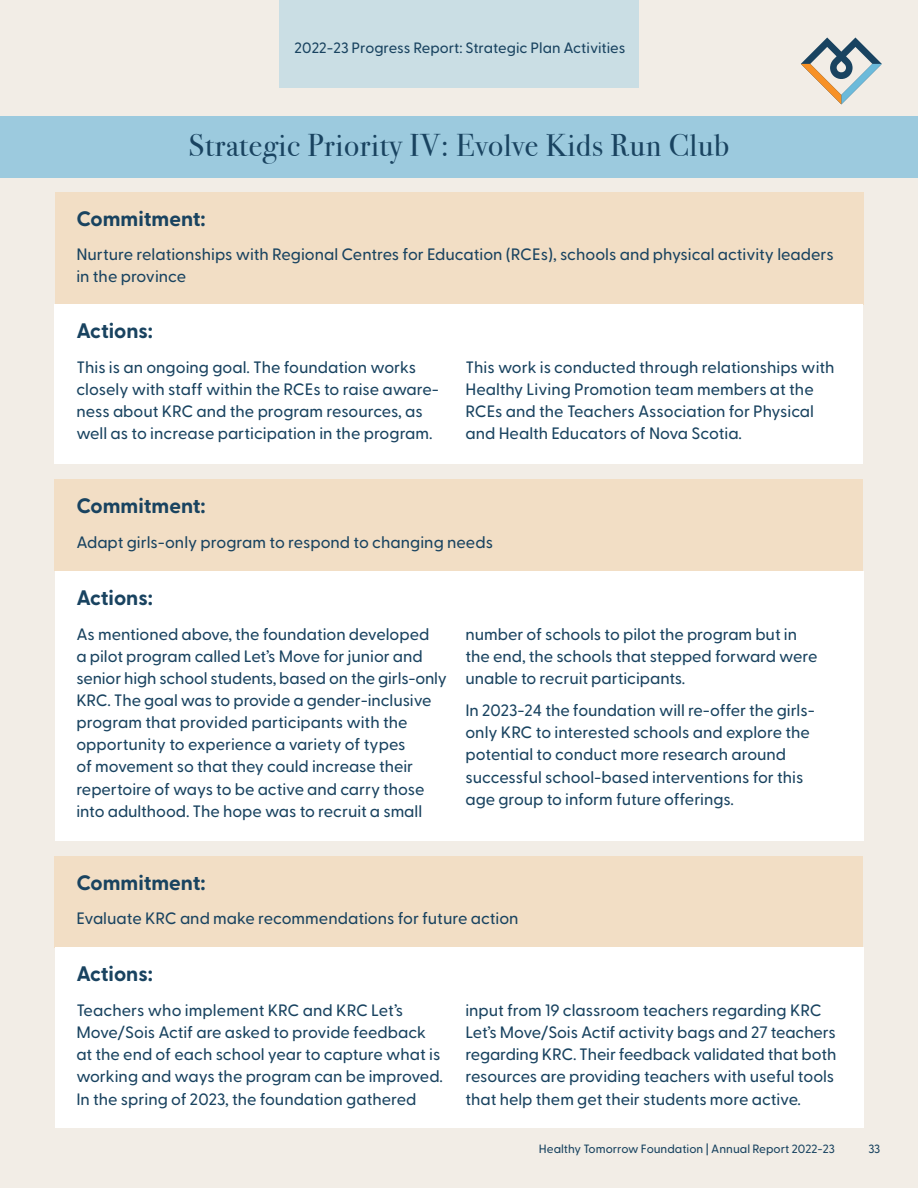
<style>
.page{position:relative;width:918px;height:1188px;background:#f2ede6}
.page>*{position:absolute;margin:0;border:0;box-sizing:border-box;transform-origin:0 0}
.t1{font:31.5px "Bodoni Svty Two OSITCTT";letter-spacing:.025em;color:#194360}
.t2{font:700 21px "Greycliff CF";color:#194360}
.t3{font:500 16.5px/22.2px "Greycliff CF";letter-spacing:-.005em;color:#194360}
.t4{font:500 15px "Greycliff CF";color:#194360}
.t5{font:500 12px "Greycliff CF";color:#194360}
</style>
<div class="page">
<svg style="left:801px;top:37px;width:81px;height:67px"></svg>
<div style="left:55px;top:192px;width:809px;height:112px;background:#f2dec5"></div>
<div style="left:55px;top:480px;width:808px;height:91px;background:#f2dec5"></div>
<div style="left:55px;top:856px;width:808px;height:91px;background:#f2dec5"></div>
<div style="left:279px;top:0;width:360px;height:88px;background:#cadee4"></div>
<div style="left:0;top:116px;width:918px;height:61px;background:#9ccade"></div>
<div style="left:55px;top:304px;width:808px;height:160px;background:#fff"></div>
<div style="left:55px;top:571px;width:808px;height:270px;background:#fff"></div>
<div style="left:55px;top:947px;width:808px;height:181px;background:#fff"></div>
<p class="t4" style="left:295px;top:36px;width:332px">2022-23 Progress Report: Strategic Plan Activities</p>
<h1 class="t1" style="left:189px;top:126px;width:542px">Strategic Priority IV: Evolve Kids Run Club</h1>
<p class="t2" style="left:76px;top:202px;width:131px">Commitment:</p>
<p class="t3" style="left:76px;top:242px;width:759px">Nurture relationships with Regional Centres for Education (RCEs), schools and physical activity leaders in the province</p>
<p class="t2" style="left:76px;top:315px;width:78px">Actions:</p>
<p class="t3" style="left:76px;top:355px;width:364px">This is an ongoing goal. The foundation works closely with staff within the RCEs to raise aware&shy;ness about KRC and the program resources, as well as to increase participation in the program.</p>
<p class="t3" style="left:465px;top:355px;width:370px">This work is conducted through relationships with Healthy Living Promotion team members at the RCEs and the Teachers Association for Physical and Health Educators of Nova Scotia.</p>
<p class="t2" style="left:76px;top:490px;width:131px">Commitment:</p>
<p class="t3" style="left:76px;top:530px;width:418px">Adapt girls-only program to respond to changing needs</p>
<p class="t2" style="left:76px;top:581px;width:78px">Actions:</p>
<p class="t3" style="left:76px;top:622px;width:372px">As mentioned above, the foundation developed<br>a pilot program called Let’s Move for junior and senior high school students, based on the girls-only KRC. The goal was to provide a gender-inclusive program that provided participants with the opportunity to experience a variety of types<br>of movement so that they could increase their repertoire of ways to be active and carry those into adulthood. The hope was to recruit a small</p>
<p class="t3" style="left:465px;top:622px;width:353px">number of schools to pilot the program but in the end, the schools that stepped forward were unable to recruit participants.</p>
<p class="t3" style="left:465px;top:698px;width:351px">In 2023-24 the foundation will re-offer the girls&shy;only KRC to interested schools and explore the potential to conduct more research around successful school-based interventions for this age group to inform future offerings.</p>
<p class="t2" style="left:76px;top:866px;width:131px">Commitment:</p>
<p class="t3" style="left:76px;top:906px;width:444px">Evaluate KRC and make recommendations for future action</p>
<p class="t2" style="left:76px;top:958px;width:78px">Actions:</p>
<p class="t3" style="left:76px;top:998px;width:368px">Teachers who implement KRC and KRC Let’s Move/Sois Actif are asked to provide feedback at the end of each school year to capture what is working and ways the program can be improved.<br>In the spring of 2023, the foundation gathered</p>
<p class="t3" style="left:465px;top:998px;width:373px">input from 19 classroom teachers regarding KRC Let’s Move/Sois Actif activity bags and 27 teachers regarding KRC. Their feedback validated that both resources are providing teachers with useful tools that help them get their students more active.</p>
<p class="t5" style="left:539px;top:1139px;width:298px">Healthy Tomorrow Foundation | Annual Report 2022-23</p>
<p class="t5" style="left:868px;top:1139px;width:13px">33</p>
</div>
